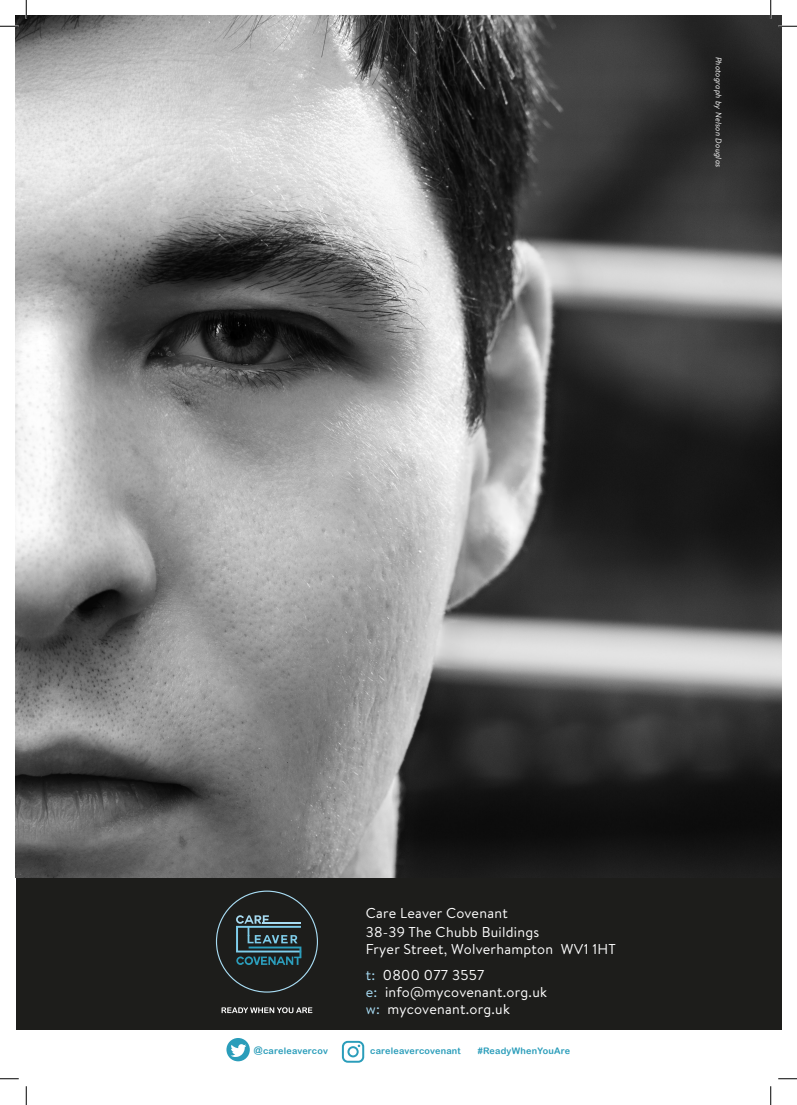
<style>
.page{position:relative;width:797px;height:1105px;background:#fff}
.page>*{position:absolute;margin:0;border:0;box-sizing:border-box;transform-origin:0 0}
.t1{font:14.25px/18.2px "Brandon Text";letter-spacing:.02em;color:#fff}
.t2{font:9px "Arial Rounded MT Bold";letter-spacing:.025em;color:#2a9dba}
.t3{font:italic 8.12px "Brandon Text";letter-spacing:.03em;color:#fff}
.s1{color:#a8dcf4}
</style>
<div class="page">
<div style="left:16px;top:873px;width:765px;height:157px;background:#1d1d1b"></div>
<svg style="left:221px;top:1007px;width:91px;height:6px"></svg>
<svg style="left:236px;top:915px;width:65px;height:50px"></svg>
<svg style="left:342px;top:1041px;width:22px;height:22px"></svg>
<svg style="left:226px;top:1038px;width:24px;height:23px"></svg>
<img style="left:16px;top:16px;width:765px;height:862px">
<svg style="left:0;top:25px;width:19px;height:2px"></svg>
<svg style="left:778px;top:25px;width:19px;height:2px"></svg>
<svg style="left:0;top:1078px;width:19px;height:1px"></svg>
<svg style="left:778px;top:1078px;width:19px;height:1px"></svg>
<svg style="left:25px;top:0;width:2px;height:19px"></svg>
<svg style="left:25px;top:1086px;width:2px;height:19px"></svg>
<svg style="left:770px;top:0;width:1px;height:19px"></svg>
<svg style="left:770px;top:1086px;width:1px;height:19px"></svg>
<p class="t3" style="left:724px;top:57px;width:112px;rotate:90deg">Photograph by Nelson Douglas</p>
<p class="t1" style="left:366px;top:904px;width:175px">Care Leaver Covenant<br>38-39 The Chubb Buildings</p>
<p class="t1" style="left:366px;top:935px;width:252px;line-height:26.8px">Fryer Street, Wolverhampton WV1 1HT <span class="s1">t:</span> 0800 077 3557</p>
<p class="t1" style="left:366px;top:983px;width:183px;line-height:16.9px"><span class="s1">e:</span> info@mycovenant.org.uk <span class="s1">w:</span> mycovenant.org.uk</p>
<p class="t2" style="left:254px;top:1046px;width:75px">@careleavercov</p>
<p class="t2" style="left:370px;top:1046px;width:92px">careleavercovenant</p>
<p class="t2" style="left:478px;top:1046px;width:94px">#ReadyWhenYouAre</p>
</div>
